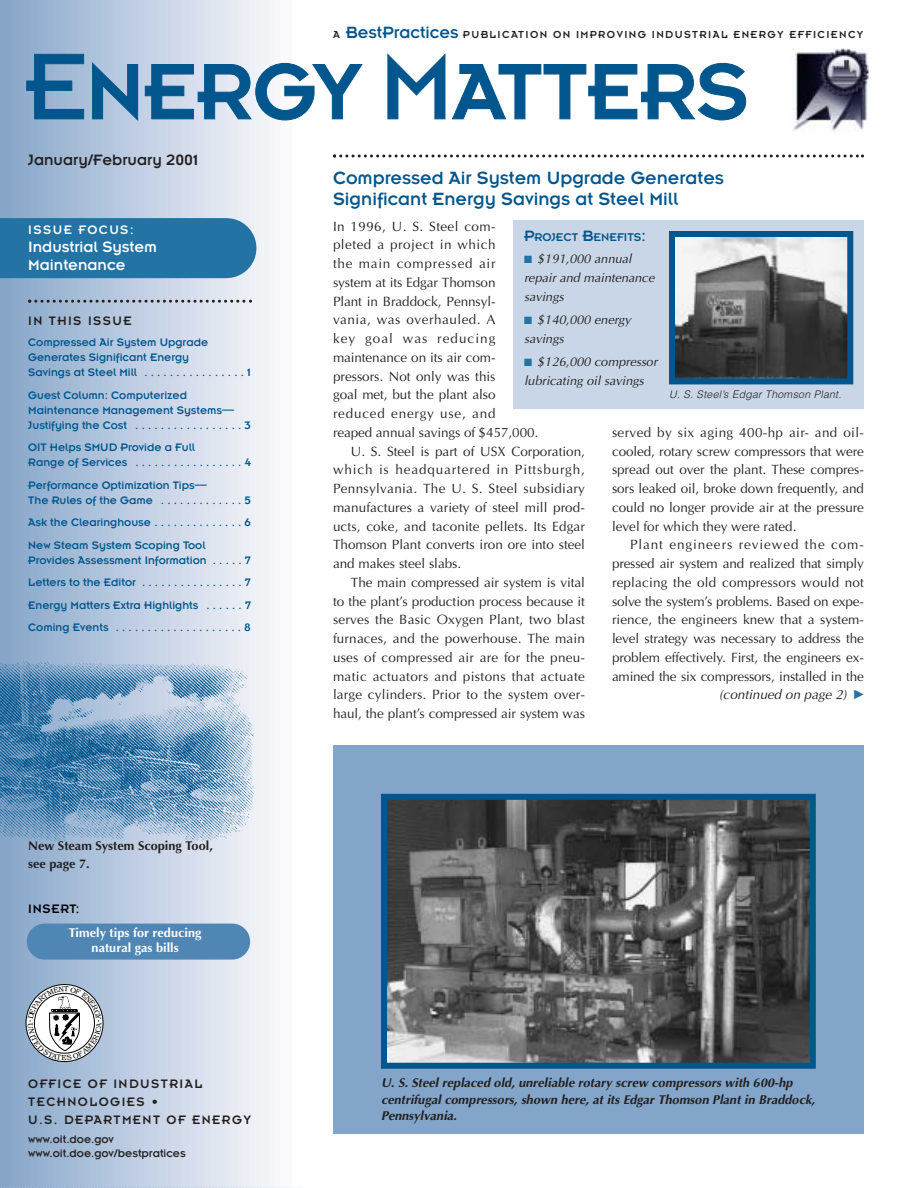
<style>
.page{position:relative;width:918px;height:1188px;background:#fff}
.page>*{position:absolute;margin:0;border:0;box-sizing:border-box;transform-origin:0 0}
.t1{font:19.5px/21px "Insignia";color:#00568d}
.t2{font:16.5px/18px "Insignia";color:#fff}
.t3{font:16.5px "Insignia";color:#231f1f}
.t4{font:13.5px/18.8px "Optima";color:#231f1f;text-align:justify}
.t5{font:13.5px/18px "Insignia";letter-spacing:.105em;color:#231f1f}
.t6{font:13.5px "Optima";letter-spacing:.03em;color:#231f1f}
.t7{font:13.5px "Optima";letter-spacing:.025em;color:#231f1f}
.t8{font:13.5px "Optima";letter-spacing:.065em;color:#231f1f}
.t9{font:13.5px "Optima";letter-spacing:.02em;color:#231f1f}
.t10{font:13.5px "Optima";letter-spacing:.035em;color:#231f1f}
.t11{font:13.5px "Optima";letter-spacing:.04em;color:#231f1f}
.t12{font:13.5px "Optima";letter-spacing:.055em;color:#231f1f}
.t13{font:13.5px "Optima";letter-spacing:.06em;color:#231f1f}
.t14{font:13.5px "Optima";letter-spacing:.08em;color:#231f1f}
.t15{font:italic 13.5px "Optima";color:#231f1f}
.t16{font:13.5px "Insignia";letter-spacing:.105em;color:#fff}
.t17{font:13.5px "Insignia";letter-spacing:.055em;color:#000}
.t18{font:italic 700 12.75px/16.5px "Optima";color:#231f1f}
.t19{font:italic 12.75px/18.8px "Optima";color:#231f1f}
.t20{font:700 12.75px/15px "Optima";color:#fff;text-align:center}
.t21{font:700 12.75px/18px "Optima";color:#231f1f}
.t22{font:12.3px "Insignia";color:#00568d}
.t23{font:12px/15px "Insignia";color:#00568d}
.t24{font:12px/13.5px "Insignia";color:#231f1f}
.t25{font:11.25px "Insignia";letter-spacing:.125em;color:#231f1f}
.t26{font:italic 300 10.5px "Helvetica";letter-spacing:.03em;color:#231f1f}
.s1{font-size:18px;color:#00568d}
.s2{font-size:16.5px}
.s3{color:#2373a4}
</style>
<div class="page">
<img style="left:0;top:0;width:273px;height:1186px">
<svg style="left:26px;top:53px;width:59px;height:67px;background:#5188b1"></svg>
<svg style="left:92px;top:61px;width:271px;height:61px"></svg>
<svg style="left:387px;top:53px;width:360px;height:68px"></svg>
<svg style="left:28px;top:300px;width:224px;height:3px"></svg>
<div style="left:0;top:218px;width:256px;height:60px;background:#2373a4"></div>
<img style="left:791px;top:49px;width:78px;height:83px">
<svg style="left:333px;top:154px;width:531px;height:4px"></svg>
<img style="left:0;top:642px;width:273px;height:322px">
<div style="left:333px;top:745px;width:531px;height:389px;background:#83a5c9"></div>
<img style="left:388px;top:801px;width:421px;height:261px">
<div style="left:381px;top:794px;width:435px;height:275px;border:6px solid #00568d"></div>
<div style="left:514px;top:220px;width:350px;height:189px;background:#c8d6e7"></div>
<img style="left:676px;top:238px;width:170px;height:139px">
<div style="left:669px;top:231px;width:184px;height:153px;border:6px solid #00568d"></div>
<div style="left:27px;top:924px;width:223px;height:36px;background:#5086b4;border-radius:18px"></div>
<svg style="left:28px;top:986px;width:74px;height:74px"></svg>
<p class="t3" style="left:28px;top:154px;width:172px">January/February 2001</p>
<p class="t16" style="left:28px;top:225px;width:107px">ISSUE FOCUS:</p>
<p class="t2" style="left:28px;top:239px;width:130px">Industrial System<br>Maintenance</p>
<p class="t5" style="left:28px;top:313px;width:105px">IN THIS ISSUE</p>
<p class="t23" style="left:28px;top:336px;width:224px">Compressed Air System Upgrade<br>Generates Significant Energy<br>Savings at Steel Mill . . . . . . . . . . . . . . . . 1</p>
<p class="t23" style="left:28px;top:388px;width:224px">Guest Column: Computerized<br>Maintenance Management Systems—<br>Justifying the Cost . . . . . . . . . . . . . . . . . 3</p>
<p class="t23" style="left:28px;top:441px;width:224px">OIT Helps SMUD Provide a Full<br>Range of Services . . . . . . . . . . . . . . . . . 4</p>
<p class="t23" style="left:28px;top:478px;width:224px">Performance Optimization Tips—<br>The Rules of the Game . . . . . . . . . . . . . 5</p>
<p class="t23" style="left:28px;top:512px;width:224px;line-height:22.5px">Ask the Clearinghouse . . . . . . . . . . . . . . 6<br>New Steam System Scoping Tool</p>
<p class="t23" style="left:28px;top:550px;width:224px;line-height:22.5px;text-align:justify">Provides Assessment Information . . . . . 7<br>Letters to the Editor . . . . . . . . . . . . . . . . 7<br>Energy Matters Extra Highlights . . . . . . 7<br>Coming Events . . . . . . . . . . . . . . . . . . . . 8</p>
<p class="t21" style="left:28px;top:838px;width:186px">New Steam System Scoping Tool, see page 7.</p>
<p class="t17" style="left:28px;top:905px;width:53px">INSERT:</p>
<p class="t20" style="left:69px;top:926px;width:134px">Timely tips for reducing natural gas bills</p>
<p class="t5" style="left:28px;top:1076px;width:225px">OFFICE OF INDUSTRIAL<br>TECHNOLOGIES •<br>U.S. DEPARTMENT OF ENERGY</p>
<p class="t24" style="left:28px;top:1134px;width:159px">www.oit.doe.gov www.oit.doe.gov/bestpratices</p>
<p class="t25" style="left:333px;top:31px;width:532px">A <span class="s1">BestPractices</span> PUBLICATION ON IMPROVING INDUSTRIAL ENERGY EFFICIENCY</p>
<h1 class="t1" style="left:333px;top:169px;width:392px">Compressed Air System Upgrade Generates<br>Significant Energy Savings at Steel Mill</h1>
<p class="t6" style="left:333px;top:221px;width:164px">In 1996, U. S. Steel com-</p>
<p class="t10" style="left:333px;top:239px;width:164px">pleted a project in which</p>
<p class="t12" style="left:333px;top:258px;width:164px">the main compressed air</p>
<p class="t4" style="left:333px;top:274px;width:164px">system at its Edgar Thomson</p>
<p class="t4" style="left:333px;top:293px;width:164px">Plant in Braddock, Pennsyl-</p>
<p class="t11" style="left:333px;top:314px;width:164px">vania, was overhauled. A</p>
<p class="t14" style="left:333px;top:333px;width:164px">key goal was reducing</p>
<p class="t4" style="left:333px;top:349px;width:164px">maintenance on its air com-</p>
<p class="t4" style="left:333px;top:368px;width:164px">pressors. Not only was this</p>
<p class="t4" style="left:333px;top:387px;width:164px">goal met, but the plant also</p>
<p class="t13" style="left:333px;top:408px;width:164px">reduced energy use, and</p>
<p class="t4" style="left:333px;top:424px;width:207px">reaped annual savings of $457,000.</p>
<p class="t4" style="left:351px;top:443px;width:235px">U. S. Steel is part of USX Corporation,</p>
<p class="t8" style="left:333px;top:464px;width:254px">which is headquartered in Pittsburgh,</p>
<p class="t7" style="left:333px;top:483px;width:254px">Pennsylvania. The U. S. Steel subsidiary</p>
<p class="t4" style="left:333px;top:499px;width:253px">manufactures a variety of steel mill prod-</p>
<p class="t4" style="left:333px;top:518px;width:253px">ucts, coke, and taconite pellets. Its Edgar</p>
<p class="t4" style="left:333px;top:537px;width:254px">Thomson Plant converts iron ore into steel</p>
<p class="t4" style="left:333px;top:556px;width:130px">and makes steel slabs.</p>
<p class="t4" style="left:351px;top:574px;width:235px">The main compressed air system is vital</p>
<p class="t4" style="left:333px;top:593px;width:253px">to the plant’s production process because it</p>
<p class="t4" style="left:333px;top:612px;width:254px">serves the Basic Oxygen Plant, two blast</p>
<p class="t4" style="left:333px;top:631px;width:254px">furnaces, and the powerhouse. The main</p>
<p class="t9" style="left:333px;top:652px;width:254px">uses of compressed air are for the pneu-</p>
<p class="t6" style="left:333px;top:671px;width:253px">matic actuators and pistons that actuate</p>
<p class="t4" style="left:333px;top:687px;width:253px">large cylinders. Prior to the system over-</p>
<p class="t4" style="left:333px;top:706px;width:253px">haul, the plant’s compressed air system was</p>
<p class="t22" style="left:524px;top:234px;width:123px"><span class="s2">P</span>ROJECT <span class="s2">B</span>ENEFITS<span class="s2">:</span></p>
<p class="t19" style="left:524px;top:251px;width:132px"><span class="s3">■</span> $191,000 annual repair and maintenance savings</p>
<p class="t19" style="left:524px;top:311px;width:108px"><span class="s3">■</span> $140,000 energy savings</p>
<p class="t19" style="left:524px;top:353px;width:135px"><span class="s3">■</span> $126,000 compressor lubricating oil savings</p>
<p class="t26" style="left:669px;top:390px;width:174px">U. S. Steel’s Edgar Thomson Plant.</p>
<p class="t4" style="left:612px;top:424px;width:253px">served by six aging 400-hp air- and oil&shy;cooled, rotary screw compressors that were spread out over the plant. These compres&shy;sors leaked oil, broke down frequently, and could no longer provide air at the pressure level for which they were rated.</p>
<p class="t4" style="left:612px;top:537px;width:254px;text-indent:18px">Plant engineers reviewed the com&shy;pressed air system and realized that simply replacing the old compressors would not solve the system’s problems. Based on expe&shy;rience, the engineers knew that a system&shy;level strategy was necessary to address the problem effectively. First, the engineers ex&shy;amined the six compressors, installed in the</p>
<p class="t15" style="left:719px;top:689px;width:129px">(continued on page 2)</p>
<p class="t18" style="left:381px;top:1076px;width:436px">U. S. Steel replaced old, unreliable rotary screw compressors with 600-hp centrifugal compressors, shown here, at its Edgar Thomson Plant in Braddock,<br>Pennsylvania.</p>
</div>
